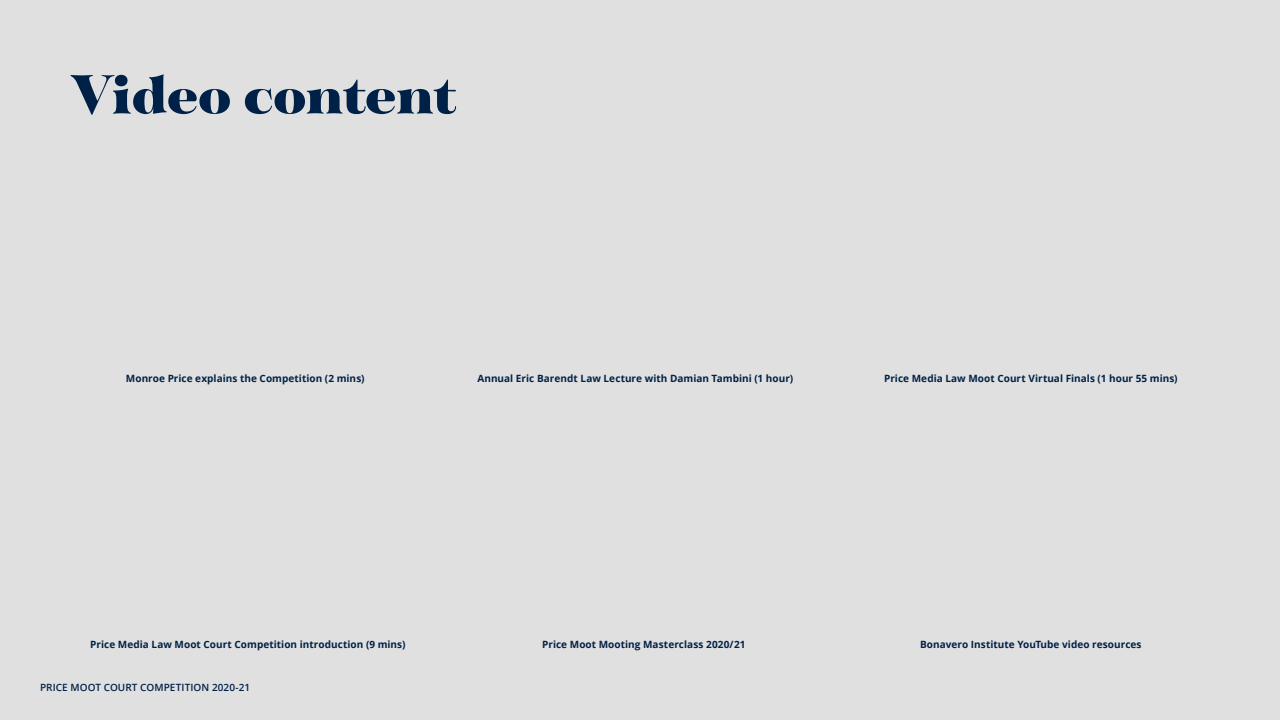
<style>
.page{position:relative;width:1280px;height:720px;background:#e0e0e0}
.page>*{position:absolute;margin:0;border:0;box-sizing:border-box;transform-origin:0 0}
.t1{font:900 60px "Tenez";letter-spacing:-.025em;color:#002147}
.t2{font:700 10px "Open Sans";letter-spacing:.005em;color:#002147}
.t3{font:600 10px "Open Sans";letter-spacing:.005em;color:#002147}
</style>
<div class="page">
<p class="t1" style="left:70px;top:50px;width:389px">Video content</p>
<p class="t2" style="left:126px;top:371px;width:240px">Monroe Price explains the Competition (2 mins)</p>
<p class="t2" style="left:477px;top:371px;width:317px">Annual Eric Barendt Law Lecture with Damian Tambini (1 hour)</p>
<p class="t2" style="left:884px;top:371px;width:295px">Price Media Law Moot Court Virtual Finals (1 hour 55 mins)</p>
<p class="t2" style="left:90px;top:637px;width:317px">Price Media Law Moot Court Competition introduction (9 mins)</p>
<p class="t2" style="left:542px;top:637px;width:205px">Price Moot Mooting Masterclass 2020/21</p>
<p class="t3" style="left:40px;top:681px;width:212px">PRICE MOOT COURT COMPETITION 2020-21</p>
<p class="t2" style="left:920px;top:637px;width:223px">Bonavero Institute YouTube video resources</p>
</div>
